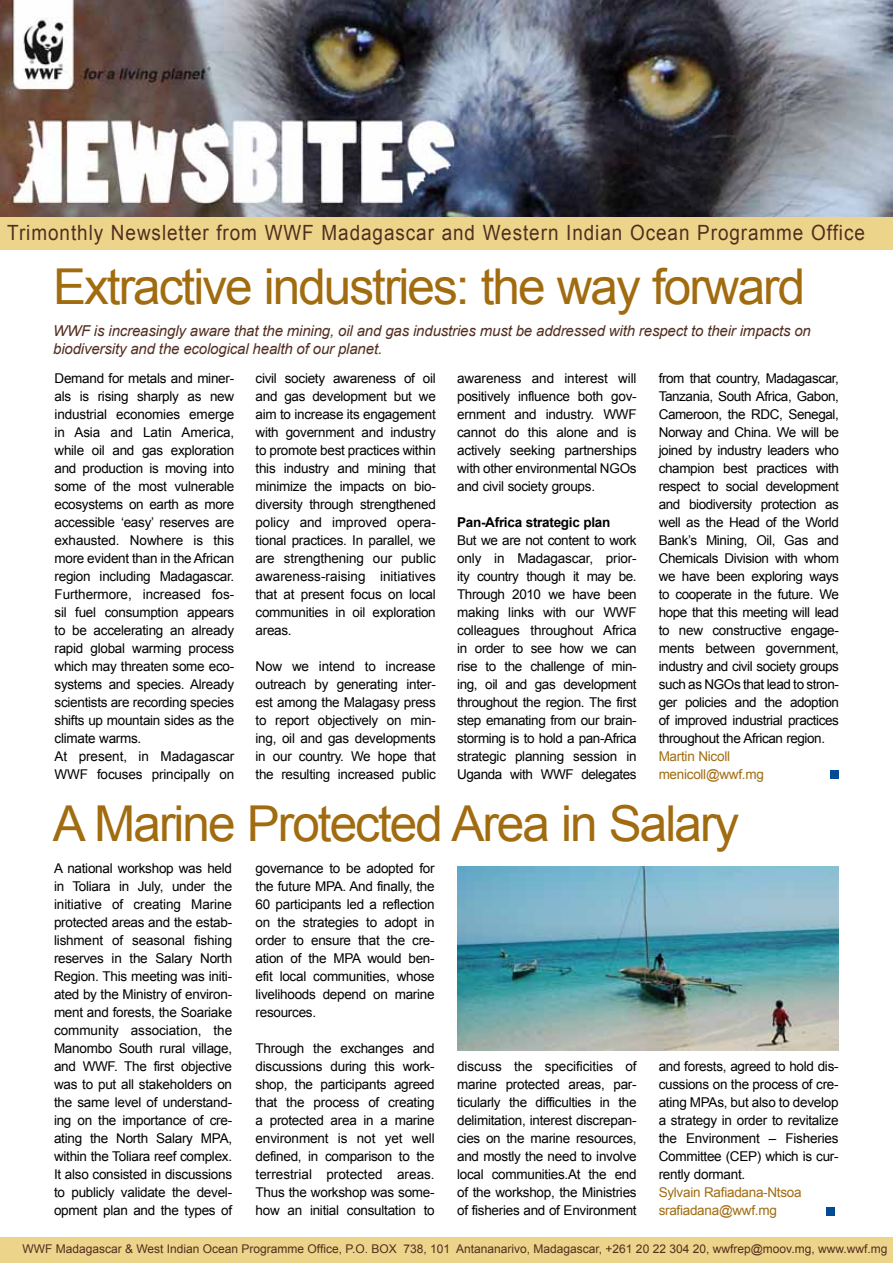
<style>
.page{position:relative;width:893px;height:1263px;background:#fff}
.page>*{position:absolute;margin:0;border:0;box-sizing:border-box;transform-origin:0 0}
.t1{font:49.5px "Arial";letter-spacing:-.04em;color:#a16c0f}
.t2{font:21px "Arial";letter-spacing:.05em;color:#532d1f;scale:.9 1}
.t3{font:italic 15px/18px "Arial";letter-spacing:-.01em;color:#532d1f}
.t4{font:13.5px/18px "Arial";letter-spacing:-.02em;color:#000;text-align:justify}
.t5{font:13.5px/18px "Arial";letter-spacing:-.02em;color:#a16c0f}
.t6{font:700 13.5px "Arial";letter-spacing:-.02em;color:#000}
.t7{font:12px "Arial";color:#532d1f}
</style>
<div class="page">
<img style="left:0;top:0;width:893px;height:216px">
<div style="left:0;top:218px;width:893px;height:32px;background:#edd48b"></div>
<div style="left:0;top:1237px;width:893px;height:26px;background:#edd48b"></div>
<div style="left:830px;top:770px;width:9px;height:9px;background:#004b93"></div>
<div style="left:827px;top:1207px;width:8px;height:8px;background:#004b93"></div>
<img style="left:457px;top:866px;width:382px;height:184px">
<h2 class="t2" style="left:7px;top:219px;width:954px">Trimonthly Newsletter from WWF Madagascar and Western Indian Ocean Programme Office</h2>
<h1 class="t1" style="left:53px;top:254px;width:754px">Extractive industries: the way forward</h1>
<p class="t3" style="left:53px;top:322px;width:759px">WWF is increasingly aware that the mining, oil and gas industries must be addressed with respect to their impacts on biodiversity and the ecological health of our planet.</p>
<p class="t4" style="left:55px;top:369px;width:181px;text-align:left">Demand for metals and miner&shy;als is rising sharply as new industrial economies emerge in Asia and Latin America, while oil and gas exploration and production is moving into some of the most vulnerable ecosystems on earth as more accessible ‘easy’ reserves are exhausted. Nowhere is this more evident than in the African region including Madagascar.<br>Furthermore, increased fos&shy;sil fuel consumption appears to be accelerating an already rapid global warming process which may threaten some eco&shy;systems and species. Already scientists are recording species shifts up mountain sides as the climate warms.<br>At present, in Madagascar<br>WWF focuses principally on</p>
<p class="t4" style="left:256px;top:369px;width:182px">civil society awareness of oil and gas development but we aim to increase its engagement with government and industry to promote best practices within this industry and mining that minimize the impacts on bio&shy;diversity through strengthened policy and improved opera&shy;tional practices. In parallel, we are strengthening our public awareness-raising initiatives that at present focus on local communities in oil exploration areas.</p>
<p class="t4" style="left:256px;top:657px;width:182px">Now we intend to increase outreach by generating inter&shy;est among the Malagasy press to report objectively on min&shy;ing, oil and gas developments in our country. We hope that the resulting increased public</p>
<p class="t4" style="left:457px;top:369px;width:181px">awareness and interest will positively influence both gov&shy;ernment and industry. WWF cannot do this alone and is actively seeking partnerships with other environmental NGOs and civil society groups.</p>
<p class="t6" style="left:457px;top:513px;width:155px">Pan-Africa strategic plan</p>
<p class="t4" style="left:457px;top:531px;width:181px">But we are not content to work only in Madagascar, prior&shy;ity country though it may be.<br>Through 2010 we have been making links with our WWF colleagues throughout Africa in order to see how we can rise to the challenge of min&shy;ing, oil and gas development throughout the region. The first step emanating from our brain&shy;storming is to hold a pan-Africa strategic planning session in Uganda with WWF delegates</p>
<p class="t4" style="left:659px;top:369px;width:182px">from that country, Madagascar, Tanzania, South Africa, Gabon, Cameroon, the RDC, Senegal, Norway and China. We will be joined by industry leaders who champion best practices with respect to social development and biodiversity protection as well as the Head of the World Bank’s Mining, Oil, Gas and Chemicals Division with whom we have been exploring ways to cooperate in the future. We hope that this meeting will lead to new constructive engage&shy;ments between government, industry and civil society groups such as NGOs that lead to stron&shy;ger policies and the adoption of improved industrial practices throughout the African region.</p>
<p class="t5" style="left:659px;top:747px;width:107px">Martin Nicoll menicoll@wwf.mg</p>
<h1 class="t1" style="left:53px;top:792px;width:688px">A Marine Protected Area in Salary</h1>
<p class="t4" style="left:256px;top:859px;width:181px">governance to be adopted for the future MPA. And finally, the 60 participants led a reflection on the strategies to adopt in order to ensure that the cre&shy;ation of the MPA would ben&shy;efit local communities, whose livelihoods depend on marine resources.</p>
<p class="t4" style="left:256px;top:1039px;width:181px">Through the exchanges and discussions during this work&shy;shop, the participants agreed that the process of creating a protected area in a marine environment is not yet well defined, in comparison to the terrestrial protected areas.<br>Thus the workshop was some&shy;how an initial consultation to</p>
<p class="t4" style="left:54px;top:859px;width:180px">A national workshop was held in Toliara in July, under the initiative of creating Marine protected areas and the estab&shy;lishment of seasonal fishing reserves in the Salary North Region. This meeting was initi&shy;ated by the Ministry of environ&shy;ment and forests, the Soariake community association, the Manombo South rural village, and WWF. The first objective was to put all stakeholders on the same level of understand&shy;ing on the importance of cre&shy;ating the North Salary MPA, within the Toliara reef complex.<br>It also consisted in discussions to publicly validate the devel&shy;opment plan and the types of</p>
<p class="t4" style="left:457px;top:1058px;width:181px">discuss the specificities of marine protected areas, par&shy;ticularly the difficulties in the delimitation, interest discrepan&shy;cies on the marine resources, and mostly the need to involve local communities.At the end of the workshop, the Ministries of fisheries and of Environment</p>
<p class="t4" style="left:659px;top:1058px;width:181px">and forests, agreed to hold dis&shy;cussions on the process of cre&shy;ating MPAs, but also to develop a strategy in order to revitalize the Environment – Fisheries Committee (CEP) which is cur&shy;rently dormant.</p>
<p class="t5" style="left:659px;top:1184px;width:144px">Sylvain Rafiadana-Ntsoa srafiadana@wwf.mg</p>
<p class="t7" style="left:22px;top:1241px;width:866px">WWF Madagascar &amp; West Indian Ocean Programme Office, P.O. BOX 738, 101 Antananarivo, Madagascar, +261 20 22 304 20, wwfrep@moov.mg, www.wwf.mg</p>
</div>
